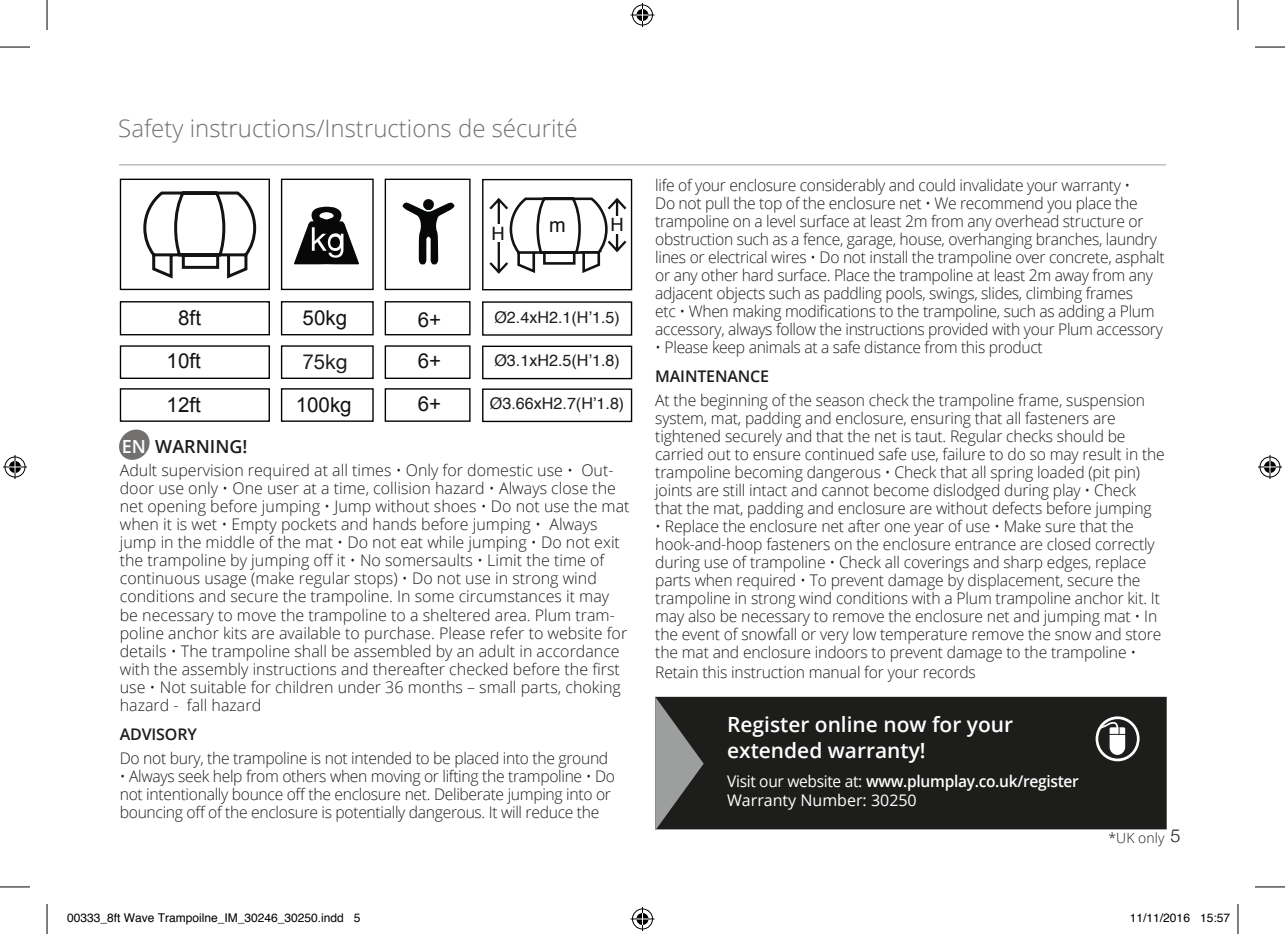
<style>
.page{position:relative;width:1285px;height:934px;background:#fff}
.page>*{position:absolute;margin:0;border:0;box-sizing:border-box;transform-origin:0 0}
.t1{font:300 24px "Open Sans";color:#70706f}
.t2{font:600 21px/25px "Open Sans";color:#fff}
.t3{font:20.6px/43.6px "Arial";color:#131311;text-align:center}
.t4{font:20.4px "Helvetica Neue";color:#1d1d1b}
.t5{font:20px "Helvetica";color:#131311}
.t6{font:18.4px "Helvetica";color:#131311}
.t7{font:600 18px "Open Sans";color:#1d1d1b}
.t8{font:300 18px "Helvetica Neue";color:#1d1d1b}
.t9{font:16.2px "Helvetica";color:#1d1d1b}
.t10{font:300 16px/18px "Open Sans";letter-spacing:-.01em;color:#1d1d1b}
.t11{font:16px/19.2px "Open Sans";color:#fff}
.t12{font:600 16px "Open Sans";letter-spacing:-.01em;color:#1d1d1b}
.t13{font:300 14px "Open Sans";letter-spacing:.005em;color:#1d1d1b}
.t14{font:12px "Helvetica";color:#000}
.s1{color:#fff}
.s2{font-weight:600}
</style>
<div class="page">
<hr style="left:119px;top:164px;width:1047px;height:1px;background:#9f9f9f">
<svg style="left:119px;top:429px;width:31px;height:31px"></svg>
<div style="left:703px;top:696px;width:463px;height:133px;background:#1d1d1b"></div>
<svg style="left:655px;top:696px;width:48px;height:134px;background:#60605f"></svg>
<svg style="left:1095px;top:716px;width:44px;height:45px"></svg>
<svg style="left:119px;top:178px;width:352px;height:244px"></svg>
<svg style="left:403px;top:198px;width:51px;height:66px"></svg>
<svg style="left:294px;top:207px;width:65px;height:57px"></svg>
<div style="left:330px;top:236px;width:10px;height:12px;background:#060707;border-radius:50%"></div>
<div style="left:482px;top:179px;width:150px;height:111px;background:#fff;border:1px solid #020203"></div>
<div style="left:482px;top:345px;width:150px;height:34px;background:#fff;border:1px solid #020203"></div>
<div style="left:482px;top:388px;width:150px;height:34px;background:#fff;border:1px solid #020203"></div>
<svg style="left:142px;top:190px;width:116px;height:91px"></svg>
<svg style="left:489px;top:197px;width:138px;height:77px"></svg>
<div style="left:491px;top:224px;width:15px;height:18px;background:#fff"></div>
<div style="left:609px;top:216px;width:16px;height:17px;background:#fff"></div>
<hr style="left:0;top:47px;width:30px;height:1px;background:#000">
<hr style="left:1255px;top:47px;width:30px;height:1px;background:#000">
<hr style="left:0;top:886px;width:30px;height:1px;background:#000">
<hr style="left:1255px;top:886px;width:30px;height:1px;background:#000">
<hr style="left:47px;top:0;width:1px;height:30px;background:#000">
<hr style="left:47px;top:903px;width:1px;height:30px;background:#000">
<hr style="left:1237px;top:0;width:1px;height:30px;background:#000">
<hr style="left:1237px;top:903px;width:1px;height:30px;background:#000">
<svg style="left:630px;top:3px;width:24px;height:24px"></svg>
<svg style="left:630px;top:907px;width:24px;height:23px"></svg>
<svg style="left:3px;top:455px;width:24px;height:24px"></svg>
<svg style="left:1258px;top:455px;width:24px;height:24px"></svg>
<h1 class="t1" style="left:118px;top:112px;width:461px">Safety instructions/Instructions de sécurité</h1>
<p class="t3" style="left:167px;top:296px;width:36px">8ft<br>10ft<br>12ft</p>
<p class="t3" style="left:302px;top:296px;width:46px">50kg</p>
<p class="t4" style="left:302px;top:347px;width:47px">75kg</p>
<p class="t3" style="left:296px;top:382px;width:57px">100kg</p>
<p class="t3" style="left:418px;top:299px;width:25px;line-height:41.2px;text-align:left">6+<br>6+</p>
<p class="t3" style="left:418px;top:382px;width:25px">6+</p>
<p class="t6" style="left:491px;top:219px;width:15px">H</p>
<p class="t5" style="left:549px;top:210px;width:18px">m</p>
<p class="t6" style="left:610px;top:210px;width:15px">H</p>
<p class="t9" style="left:494px;top:305px;width:127px">Ø2.4xH2.1(H’1.5)</p>
<p class="t9" style="left:494px;top:348px;width:127px">Ø3.1xH2.5(H’1.8)</p>
<p class="t9" style="left:490px;top:391px;width:136px">Ø3.66xH2.7(H’1.8)</p>
<p class="t7" style="left:122px;top:433px;width:127px"><span class="s1">EN</span> WARNING!</p>
<p class="t10" style="left:120px;top:461px;width:511px">Adult supervision required at all times • Only for domestic use • Out&shy;door use only • One user at a time, collision hazard • Always close the net opening before jumping • Jump without shoes • Do not use the mat when it is wet • Empty pockets and hands before jumping • Always jump in the middle of the mat • Do not eat while jumping • Do not exit the trampoline by jumping off it • No somersaults • Limit the time of continuous usage (make regular stops) • Do not use in strong wind conditions and secure the trampoline. In some circumstances it may be necessary to move the trampoline to a sheltered area. Plum tram&shy;poline anchor kits are available to purchase. Please refer to website for details • The trampoline shall be assembled by an adult in accordance with the assembly instructions and thereafter checked before the first use • Not suitable for children under 36 months – small parts, choking hazard - fall hazard</p>
<p class="t12" style="left:120px;top:722px;width:79px">ADVISORY</p>
<p class="t10" style="left:120px;top:748px;width:490px">Do not bury, the trampoline is not intended to be placed into the ground</p>
<p class="t10" style="left:120px;top:766px;width:497px">• Always seek help from others when moving or lifting the trampoline • Do not intentionally bounce off the enclosure net. Deliberate jumping into or bouncing off of the enclosure is potentially dangerous. It will reduce the</p>
<p class="t10" style="left:655px;top:175px;width:511px">life of your enclosure considerably and could invalidate your warranty •<br>Do not pull the top of the enclosure net • We recommend you place the trampoline on a level surface at least 2m from any overhead structure or obstruction such as a fence, garage, house, overhanging branches, laundry lines or electrical wires • Do not install the trampoline over concrete, asphalt or any other hard surface. Place the trampoline at least 2m away from any adjacent objects such as paddling pools, swings, slides, climbing frames<br>etc • When making modifications to the trampoline, such as adding a Plum accessory, always follow the instructions provided with your Plum accessory</p>
<p class="t10" style="left:655px;top:337px;width:389px">• Please keep animals at a safe distance from this product</p>
<p class="t12" style="left:655px;top:365px;width:115px">MAINTENANCE</p>
<p class="t10" style="left:655px;top:390px;width:511px">At the beginning of the season check the trampoline frame, suspension system, mat, padding and enclosure, ensuring that all fasteners are tightened securely and that the net is taut. Regular checks should be carried out to ensure continued safe use, failure to do so may result in the trampoline becoming dangerous • Check that all spring loaded (pit pin) joints are still intact and cannot become dislodged during play • Check that the mat, padding and enclosure are without defects before jumping</p>
<p class="t10" style="left:655px;top:516px;width:507px">• Replace the enclosure net after one year of use • Make sure that the hook-and-hoop fasteners on the enclosure entrance are closed correctly during use of trampoline • Check all coverings and sharp edges, replace parts when required • To prevent damage by displacement, secure the trampoline in strong wind conditions with a Plum trampoline anchor kit. It may also be necessary to remove the enclosure net and jumping mat • In the event of snowfall or very low temperature remove the snow and store the mat and enclosure indoors to prevent damage to the trampoline • Retain this instruction manual for your records</p>
<h2 class="t2" style="left:727px;top:711px;width:287px">Register online now for your extended warranty!</h2>
<p class="t11" style="left:727px;top:770px;width:353px">Visit our website at: <span class="s2">www.plumplay.co.uk/register<br></span>Warranty Number: 30250</p>
<p class="t8" style="left:1170px;top:820px;width:12px">5</p>
<p class="t13" style="left:1108px;top:827px;width:58px">*UK only</p>
<p class="t14" style="left:67px;top:908px;width:295px">00333_8ft Wave Trampoilne_IM_30246_30250.indd 5</p>
<p class="t14" style="left:1130px;top:908px;width:102px">11/11/2016 15:57</p>
</div>
